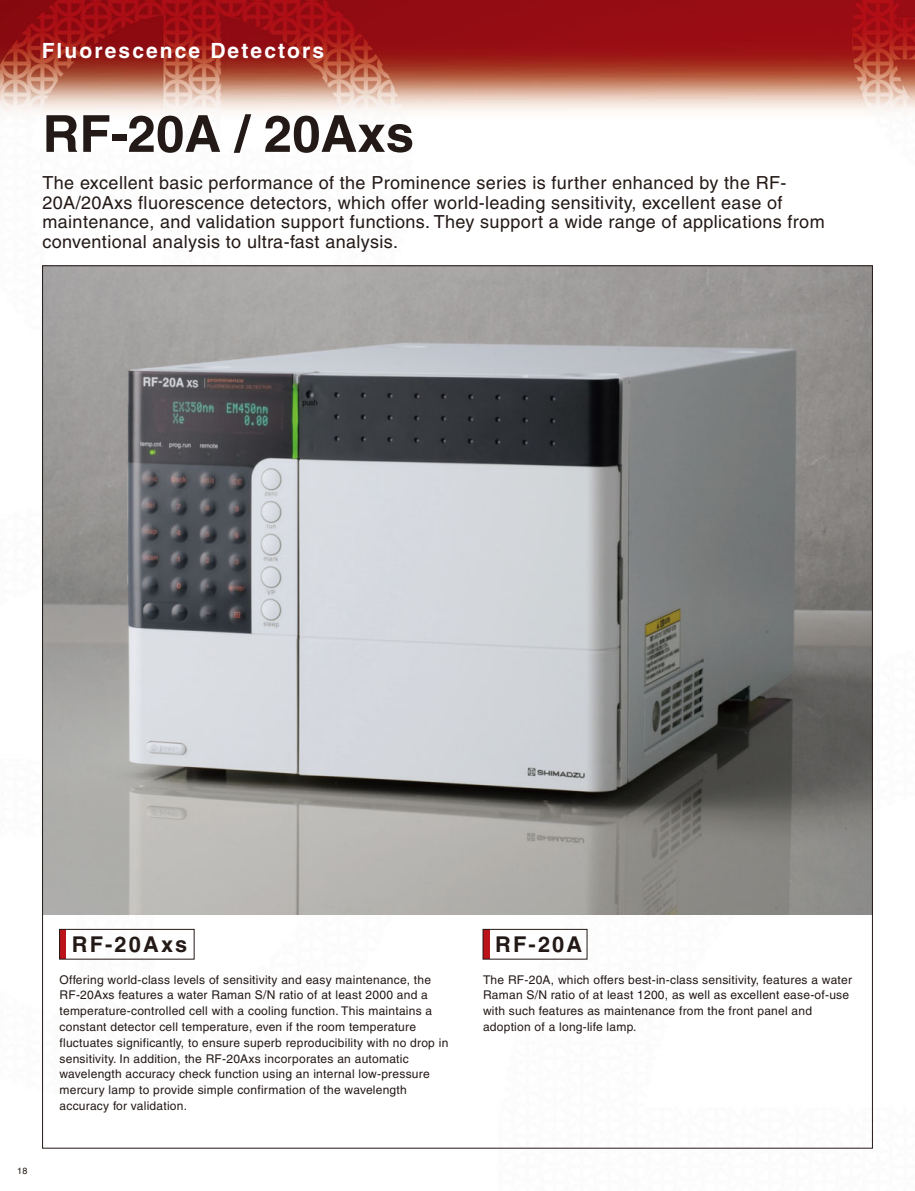
<style>
.page{position:relative;width:915px;height:1191px;background:#fff}
.page>*{position:absolute;margin:0;border:0;box-sizing:border-box;transform-origin:0 0}
.t1{font:700 51px "Helvetica";color:#231916}
.t2{font:700 21.75px "Helvetica";letter-spacing:.1em;color:#231916}
.t3{font:700 21px "Helvetica";letter-spacing:.1em;color:#fff}
.t4{font:18px/19.5px "Helvetica";letter-spacing:.02em;color:#231916}
.t5{font:12px/15.8px "Helvetica";letter-spacing:.02em;color:#231916}
.t6{font:9px "Helvetica";color:#231916}
</style>
<div class="page">
<img style="left:0;top:0;width:914px;height:1149px">
<img style="left:44px;top:267px;width:826px;height:647px">
<div style="left:60px;top:929px;width:6px;height:30px;background:#bc131b"></div>
<div style="left:59px;top:929px;width:135px;height:30px;border:1px solid #231916"></div>
<div style="left:483px;top:929px;width:6px;height:30px;background:#bc131b"></div>
<div style="left:482px;top:929px;width:105px;height:30px;border:1px solid #231916"></div>
<h3 class="t3" style="left:42px;top:43px;width:284px">Fluorescence Detectors</h3>
<h1 class="t1" style="left:43px;top:115px;width:373px">RF-20A / 20Axs</h1>
<p class="t4" style="left:43px;top:175px;width:783px">The excellent basic performance of the Prominence series is further enhanced by the RF-20A/20Axs fluorescence detectors, which offer world-leading sensitivity, excellent ease of maintenance, and validation support functions. They support a wide range of applications from conventional analysis to ultra-fast analysis.</p>
<p class="t6" style="left:17px;top:1167px;width:12px">18</p>
<h2 class="t2" style="left:72px;top:936px;width:117px">RF-20Axs</h2>
<p class="t5" style="left:60px;top:972px;width:390px">Offering world-class levels of sensitivity and easy maintenance, the RF-20Axs features a water Raman S/N ratio of at least 2000 and a temperature-controlled cell with a cooling function. This maintains a constant detector cell temperature, even if the room temperature fluctuates significantly, to ensure superb reproducibility with no drop in sensitivity. In addition, the RF-20Axs incorporates an automatic wavelength accuracy check function using an internal low-pressure mercury lamp to provide simple confirmation of the wavelength accuracy for validation.</p>
<h2 class="t2" style="left:495px;top:936px;width:88px">RF-20A</h2>
<p class="t5" style="left:483px;top:972px;width:370px">The RF-20A, which offers best-in-class sensitivity, features a water Raman S/N ratio of at least 1200, as well as excellent ease-of-use with such features as maintenance from the front panel and adoption of a long-life lamp.</p>
</div>
